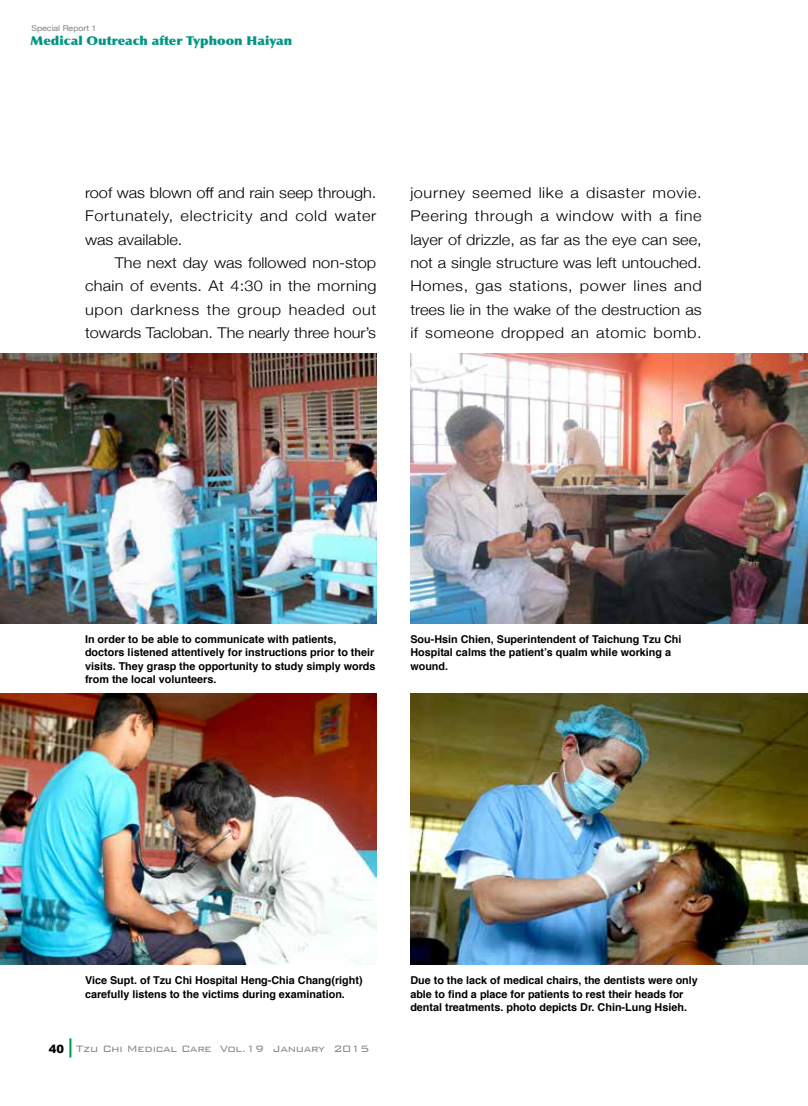
<style>
.page{position:relative;width:808px;height:1106px;background:#fff}
.page>*{position:absolute;margin:0;border:0;box-sizing:border-box;transform-origin:0 0}
.t1{font:300 14.85px/23.4px "Helvetica Neue";letter-spacing:.035em;color:#000;text-align:justify;scale:1.1 1}
.t2{font:300 12.3px "Bank Gothic BT";letter-spacing:-.03em;color:#828486}
.t3{font:900 12.15px "Optima";color:#009583;scale:1.08 1}
.t4{font:700 10.8px/13.5px "Helvetica";color:#000}
.t5{font:8.1px "Helvetica Neue";color:#808284;scale:1.08 1}
</style>
<div class="page">
<img style="left:0;top:693px;width:376px;height:271px">
<img style="left:410px;top:693px;width:398px;height:271px">
<img style="left:0;top:353px;width:376px;height:271px">
<img style="left:410px;top:354px;width:398px;height:270px">
<svg style="left:69px;top:1038px;width:2px;height:19px"></svg>
<p class="t5" style="left:31px;top:22px;width:62px">Special Report 1</p>
<p class="t3" style="left:31px;top:33px;width:244px">Medical Outreach after Typhoon Haiyan</p>
<h1 class="t1" style="left:85px;top:180px;width:266px">roof was blown off and rain seep through.<br>Fortunately, electricity and cold water was available.</h1>
<h1 class="t1" style="left:85px;top:250px;width:266px;text-indent:30px">The next day was followed non-stop chain of events. At 4:30 in the morning upon darkness the group headed out towards Tacloban. The nearly three hour’s</h1>
<p class="t1" style="left:410px;top:180px;width:266px">journey seemed like a disaster movie.<br>Peering through a window with a fine layer of drizzle, as far as the eye can see, not a single structure was left untouched.<br>Homes, gas stations, power lines and trees lie in the wake of the destruction as if someone dropped an atomic bomb.</p>
<p class="t4" style="left:85px;top:632px;width:292px">In order to be able to communicate with patients, doctors listened attentively for instructions prior to their visits. They grasp the opportunity to study simply words from the local volunteers.</p>
<p class="t4" style="left:410px;top:632px;width:273px">Sou-Hsin Chien, Superintendent of Taichung Tzu Chi<br>Hospital calms the patient’s qualm while working a wound.</p>
<p class="t4" style="left:85px;top:974px;width:279px">Vice Supt. of Tzu Chi Hospital Heng-Chia Chang(right) carefully listens to the victims during examination.</p>
<p class="t4" style="left:410px;top:974px;width:289px">Due to the lack of medical chairs, the dentists were only able to find a place for patients to rest their heads for dental treatments. photo depicts Dr. Chin-Lung Hsieh.</p>
<p class="t2" style="left:49px;top:1041px;width:322px"><sub>40</sub> Tzu Chi Medical Care Vol.19 January 2015</p>
</div>
